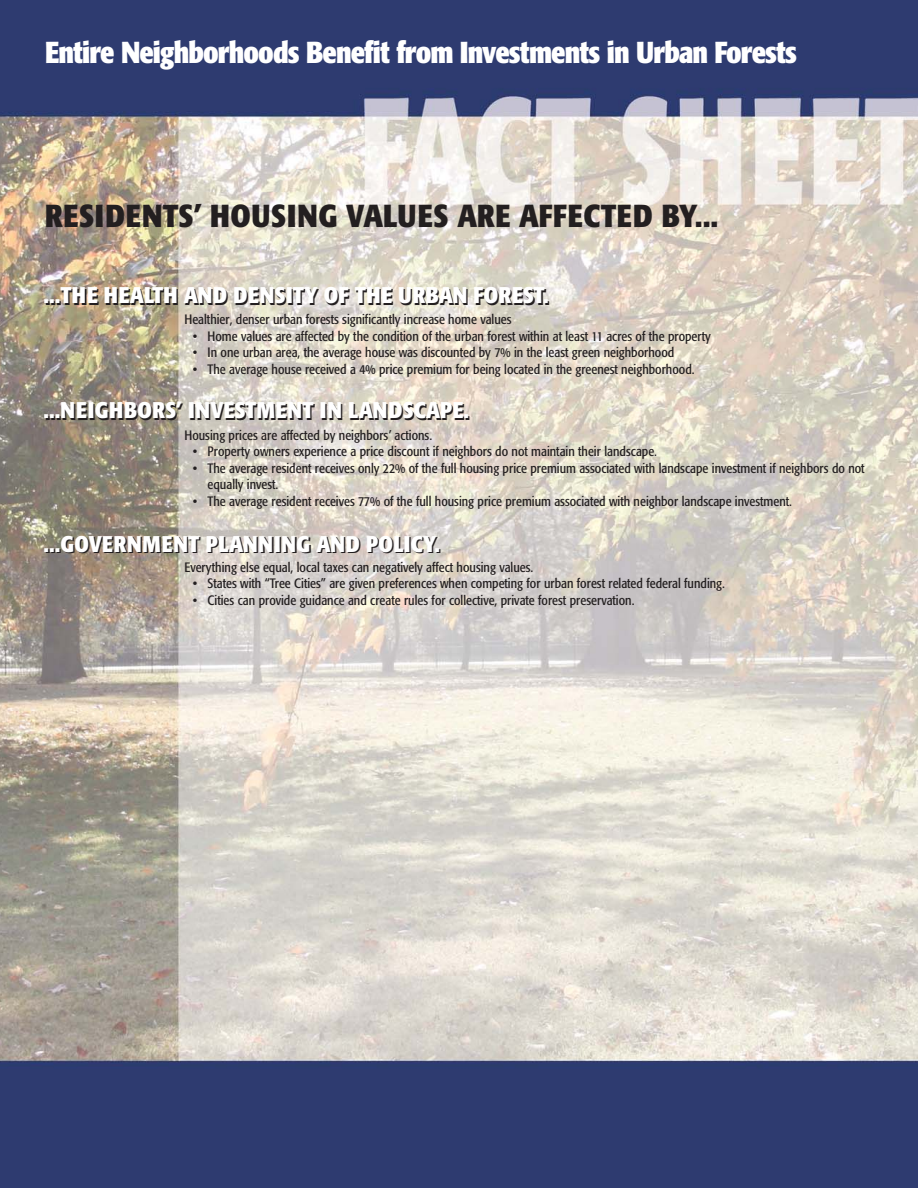
<style>
.page{position:relative;width:918px;height:1188px;background:#fff}
.page>*{position:absolute;margin:0;border:0;box-sizing:border-box;transform-origin:0 0}
.t1{font:700 condensed 31.5px "Formata";letter-spacing:.02em;color:#231f20}
.t2{font:700 condensed 30px "Formata";letter-spacing:-.03em;color:#fff}
.t3{font:700 condensed 22.5px "Formata";letter-spacing:.02em;color:#231f20}
.t4{font:condensed 13.5px/16.5px "Formata";color:#231f20}
</style>
<div class="page">
<img style="left:0;top:0;width:918px;height:1188px">
<h2 class="t2" style="left:45px;top:40px;width:754px">Entire Neighborhoods Benefit from Investments in Urban Forests</h2>
<h1 class="t1" style="left:45px;top:202px;width:675px">RESIDENTS’ HOUSING VALUES ARE AFFECTED BY...</h1>
<h3 class="t3" style="left:45px;top:288px;width:507px">...THE HEALTH AND DENSITY OF THE URBAN FOREST.</h3>
<p class="t4" style="left:184px;top:312px;width:329px">Healthier, denser urban forests significantly increase home values</p>
<p class="t4" style="left:193px;top:329px;width:519px">• Home values are affected by the condition of the urban forest within at least 11 acres of the property</p>
<p class="t4" style="left:193px;top:345px;width:483px">• In one urban area, the average house was discounted by 7% in the least green neighborhood</p>
<p class="t4" style="left:193px;top:362px;width:503px">• The average house received a 4% price premium for being located in the greenest neighborhood.</p>
<h3 class="t3" style="left:45px;top:402px;width:427px">...NEIGHBORS’ INVESTMENT IN LANDSCAPE.</h3>
<p class="t4" style="left:184px;top:428px;width:249px">Housing prices are affected by neighbors’ actions.</p>
<p class="t4" style="left:193px;top:444px;width:466px">• Property owners experience a price discount if neighbors do not maintain their landscape.</p>
<p class="t4" style="left:208px;top:461px;width:659px;text-indent:-15px">• The average resident receives only 22% of the full housing price premium associated with landscape investment if neighbors do not equally invest.</p>
<p class="t4" style="left:193px;top:494px;width:601px">• The average resident receives 77% of the full housing price premium associated with neighbor landscape investment.</p>
<h3 class="t3" style="left:45px;top:536px;width:398px">...GOVERNMENT PLANNING AND POLICY.</h3>
<p class="t4" style="left:185px;top:560px;width:350px">Everything else equal, local taxes can negatively affect housing values.</p>
<p class="t4" style="left:193px;top:576px;width:534px">• States with “Tree Cities” are given preferences when competing for urban forest related federal funding.</p>
<p class="t4" style="left:193px;top:593px;width:443px">• Cities can provide guidance and create rules for collective, private forest preservation.</p>
</div>
